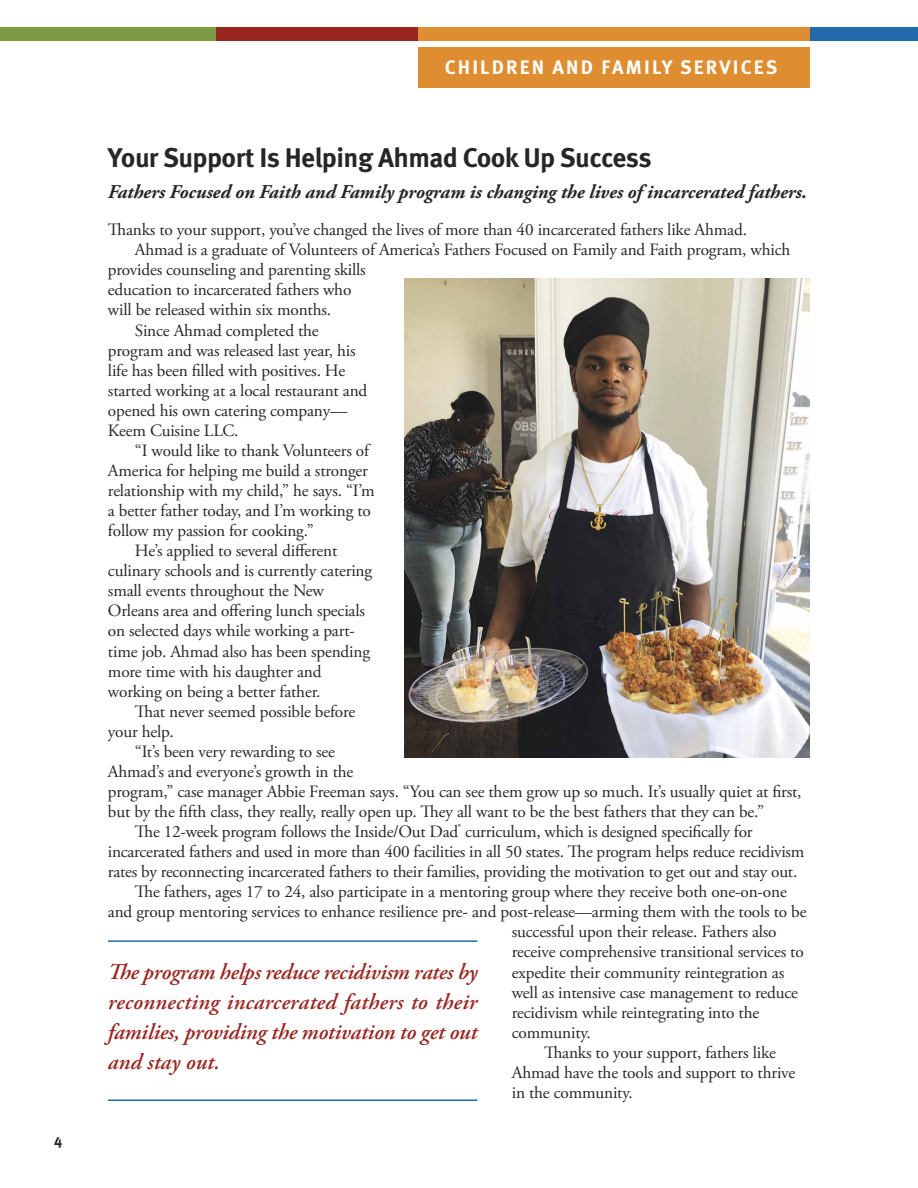
<style>
.page{position:relative;width:918px;height:1188px;background:#fff}
.page>*{position:absolute;margin:0;border:0;box-sizing:border-box;transform-origin:0 0}
.t1{font:700 27px "Meta Pro";letter-spacing:-.02em;color:#272526}
.t2{font:italic 600 22.5px/30px "Adobe Garamond Pro";letter-spacing:-.01em;color:#992720;text-align:justify}
.t3{font:italic 700 19.5px "Adobe Garamond Pro";letter-spacing:-.005em;color:#272526}
.t4{font:700 19.5px "Meta Pro";letter-spacing:.11em;color:#fff}
.t5{font:17.25px/20.1px "Adobe Garamond Pro";letter-spacing:-.01em;color:#272526}
.t6{font:700 15px "Meta Pro";color:#272526}
</style>
<div class="page">
<div style="left:629px;top:27px;width:289px;height:13px;background:#216aab"></div>
<div style="left:216px;top:27px;width:270px;height:13px;background:#992720"></div>
<div style="left:419px;top:27px;width:391px;height:13px;background:#df8d31"></div>
<div style="left:0;top:27px;width:216px;height:13px;background:#7d9b42"></div>
<div style="left:419px;top:47px;width:391px;height:41px;background:#df8d31"></div>
<img style="left:405px;top:279px;width:405px;height:478px">
<hr style="left:108px;top:940px;width:369px;height:2px;background:#216aab">
<hr style="left:108px;top:1100px;width:369px;height:1px;background:#216aab">
<p class="t6" style="left:54px;top:1135px;width:10px">4</p>
<p class="t4" style="left:445px;top:60px;width:334px">CHILDREN AND FAMILY SERVICES</p>
<p class="t1" style="left:108px;top:148px;width:545px">Your Support Is Helping Ahmad Cook Up Success</p>
<p class="t3" style="left:108px;top:185px;width:700px">Fathers Focused on Faith and Family program is changing the lives of incarcerated fathers.</p>
<p class="t5" style="left:108px;top:221px;width:641px">Thanks to your support, you’ve changed the lives of more than 40 incarcerated fathers like Ahmad.</p>
<p class="t5" style="left:108px;top:241px;width:684px;text-indent:27px">Ahmad is a graduate of Volunteers of America’s Fathers Focused on Family and Faith program, which provides counseling and parenting skills<br>education to incarcerated fathers who<br>will be released within six months.</p>
<p class="t5" style="left:108px;top:322px;width:261px;text-indent:27px">Since Ahmad completed the program and was released last year, his life has been filled with positives. He started working at a local restaurant and opened his own catering company—<br>Keem Cuisine LLC.</p>
<p class="t5" style="left:108px;top:442px;width:268px;text-indent:27px">“I would like to thank Volunteers of America for helping me build a stronger relationship with my child,” he says. “I’m a better father today, and I’m working to follow my passion for cooking.”</p>
<p class="t5" style="left:108px;top:542px;width:266px;text-indent:27px">He’s applied to several different culinary schools and is currently catering small events throughout the New Orleans area and offering lunch specials on selected days while working a part&shy;time job. Ahmad also has been spending more time with his daughter and working on being a better father.</p>
<p class="t5" style="left:108px;top:703px;width:249px;text-indent:27px">That never seemed possible before your help.</p>
<p class="t5" style="left:108px;top:743px;width:695px;text-indent:27px">“It’s been very rewarding to see<br>Ahmad’s and everyone’s growth in the<br>program,” case manager Abbie Freeman says. “You can see them grow up so much. It’s usually quiet at first, but by the fifth class, they really, really open up. They all want to be the best fathers that they can be.”</p>
<p class="t5" style="left:108px;top:823px;width:698px;text-indent:27px">The 12-week program follows the Inside/Out Dad<sup>®</sup> curriculum, which is designed specifically for incarcerated fathers and used in more than 400 facilities in all 50 states. The program helps reduce recidivism rates by reconnecting incarcerated fathers to their families, providing the motivation to get out and stay out.</p>
<p class="t5" style="left:135px;top:883px;width:653px">The fathers, ages 17 to 24, also participate in a mentoring group where they receive both one-on-one</p>
<p class="t5" style="left:108px;top:903px;width:700px">and group mentoring services to enhance resilience pre- and post-release—arming them with the tools to be</p>
<p class="t5" style="left:512px;top:923px;width:266px">successful upon their release. Fathers also</p>
<p class="t5" style="left:512px;top:944px;width:293px">receive comprehensive transitional services to</p>
<p class="t5" style="left:512px;top:964px;width:274px">expedite their community reintegration as</p>
<p class="t5" style="left:512px;top:984px;width:288px">well as intensive case management to reduce</p>
<p class="t5" style="left:512px;top:1004px;width:249px">recidivism while reintegrating into the</p>
<p class="t5" style="left:512px;top:1024px;width:80px">community.</p>
<p class="t5" style="left:512px;top:1044px;width:285px;text-indent:32px">Thanks to your support, fathers like<br>Ahmad have the tools and support to thrive in the community.</p>
<p class="t2" style="left:108px;top:959px;width:371px">The program helps reduce recidivism rates by reconnecting incarcerated fathers to their families, providing the motivation to get out and stay out.</p>
</div>
